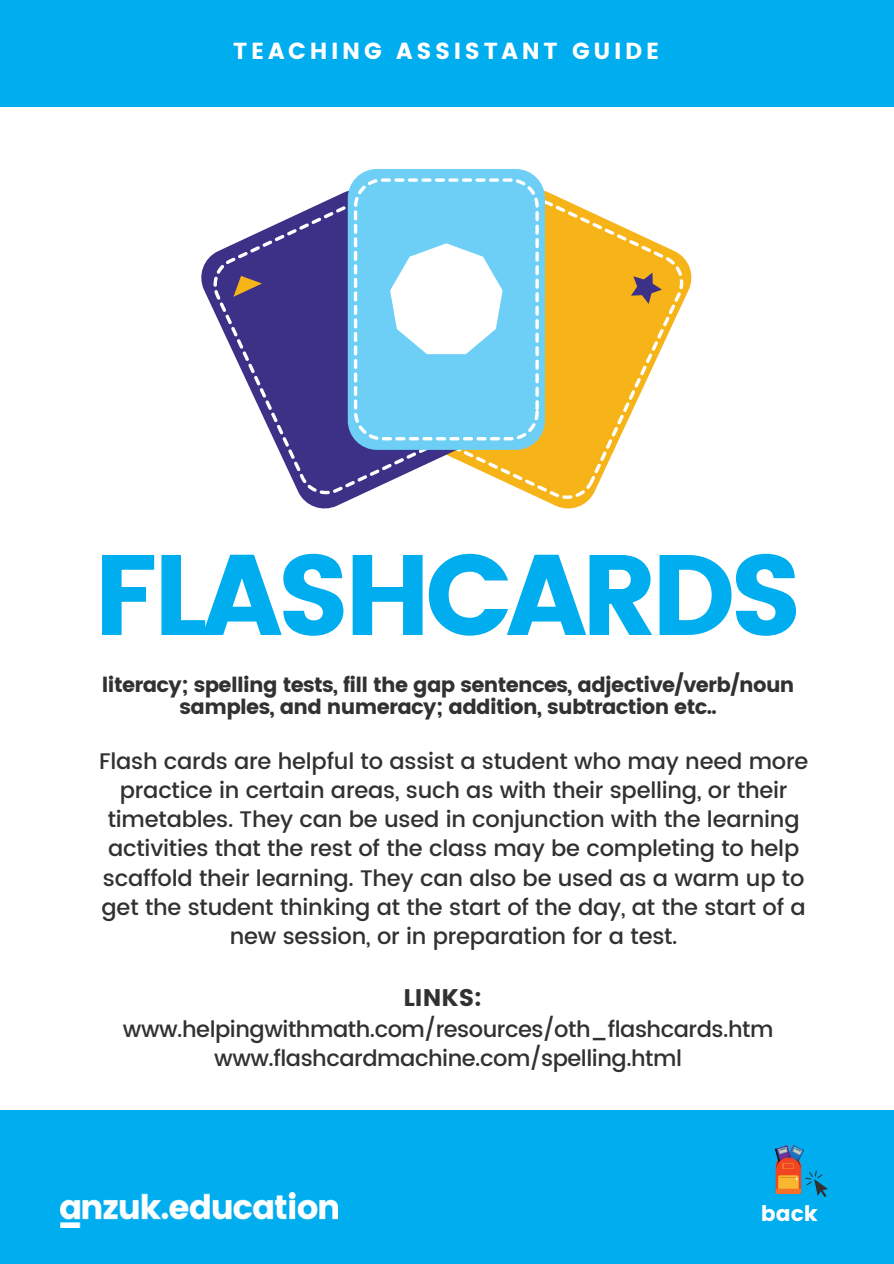
<style>
.page{position:relative;width:894px;height:1264px;background:#fff}
.page>*{position:absolute;margin:0;border:0;box-sizing:border-box;transform-origin:0 0}
.t1{font:114px "Poppins";letter-spacing:-.055em;color:#00adef}
.t2{font:24px "Poppins";color:#323132}
.t3{font:23.25px "Poppins";letter-spacing:.16em;color:#fff}
.t4{font:500 22.5px/29.2px "Poppins";letter-spacing:-.01em;color:#323132;text-align:center}
.t5{font:21.45px "Poppins";color:#fff}
.t6{font:20.85px/22.2px "Poppins";letter-spacing:-.03em;color:#323132;text-align:center}
</style>
<div class="page">
<div style="left:0;top:0;width:893px;height:107px;background:#00adef"></div>
<svg style="left:541px;top:186px;width:151px;height:323px"></svg>
<svg style="left:483px;top:199px;width:200px;height:300px;fill:#f6b419"></svg>
<svg style="left:201px;top:191px;width:282px;height:318px"></svg>
<svg style="left:213px;top:204px;width:254px;height:290px;fill:#3c3087"></svg>
<div style="left:347px;top:169px;width:197px;height:281px;background:#6dcff6;border-radius:29px"></div>
<svg style="left:354px;top:178px;width:184px;height:262px"></svg>
<svg style="left:233px;top:276px;width:29px;height:21px"></svg>
<svg style="left:630px;top:272px;width:31px;height:32px"></svg>
<svg style="left:390px;top:243px;width:112px;height:111px"></svg>
<div style="left:0;top:1110px;width:893px;height:153px;background:#00adef"></div>
<img style="left:60px;top:1192px;width:277px;height:35px">
<svg style="left:775px;top:1144px;width:52px;height:53px"></svg>
<p class="t3" style="left:233px;top:38px;width:427px">TEACHING ASSISTANT GUIDE</p>
<h1 class="t1" style="left:93px;top:529px;width:710px">FLASHCARDS</h1>
<p class="t6" style="left:102px;top:673px;width:693px">literacy; spelling tests, fill the gap sentences, adjective/verb/noun samples, and numeracy; addition, subtraction etc..</p>
<p class="t4" style="left:99px;top:746px;width:710px">Flash cards are helpful to assist a student who may need more practice in certain areas, such as with their spelling, or their timetables. They can be used in conjunction with the learning activities that the rest of the class may be completing to help scaffold their learning. They can also be used as a warm up to get the student thinking at the start of the day, at the start of a new session, or in preparation for a test.</p>
<p class="t2" style="left:403px;top:984px;width:80px">LINKS:</p>
<p class="t4" style="left:123px;top:1015px;width:652px;line-height:28.2px">www.helpingwithmath.com/resources/oth_flashcards.htm www.flashcardmachine.com/spelling.html</p>
<p class="t5" style="left:760px;top:1200px;width:58px">back</p>
</div>
